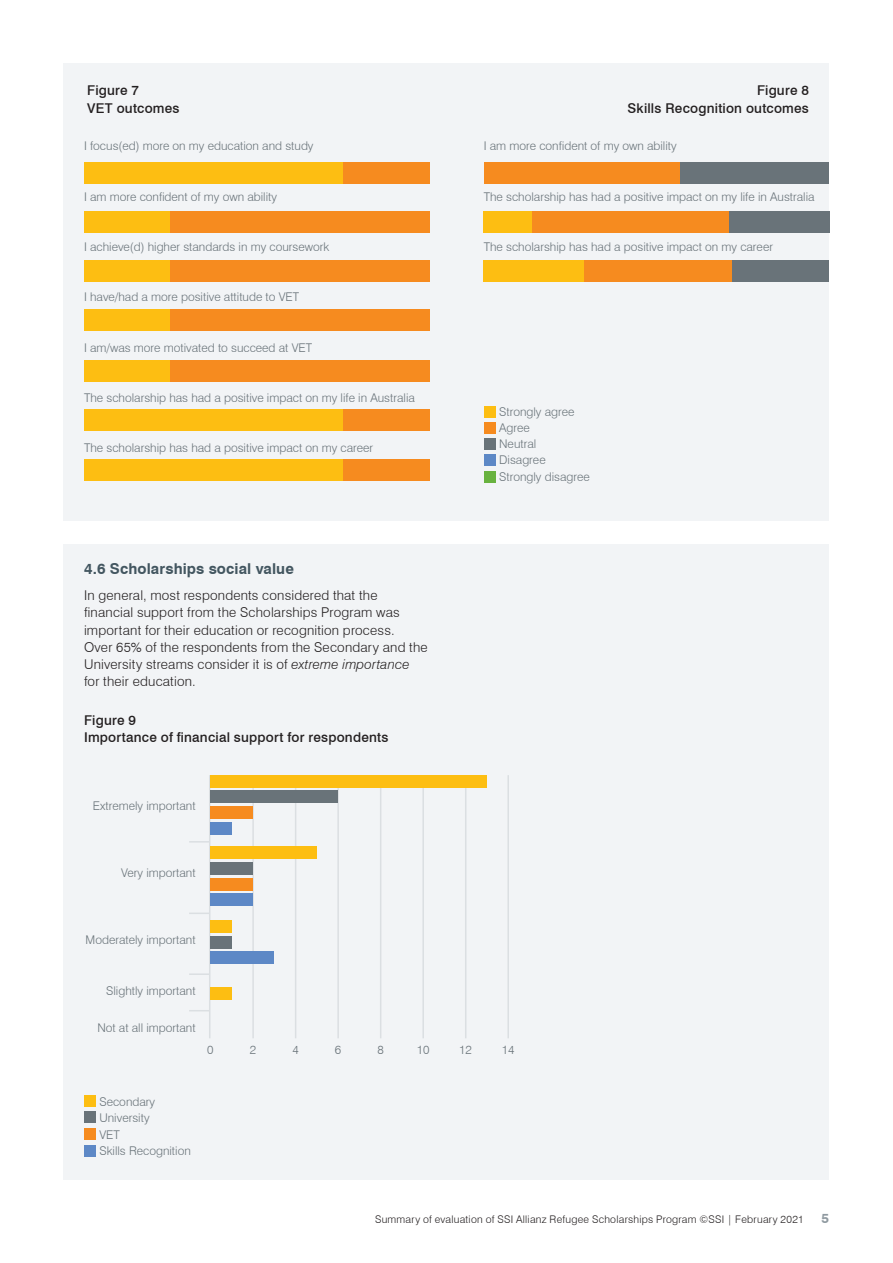
<style>
.page{position:relative;width:893px;height:1263px;background:#fff}
.page>*{position:absolute;margin:0;border:0;box-sizing:border-box;transform-origin:0 0}
.t1{font:700 15px "Swiss 721 BT";letter-spacing:.005em;color:#435660}
.t2{font:300 13.5px/17.2px "Swiss 721 BT";letter-spacing:.015em;color:#231f20}
.t3{font:500 13.5px/17.2px "Swiss 721 BT";letter-spacing:.015em;color:#231f20}
.t4{font:700 13.5px "Swiss 721 BT";color:#8f99a0}
.t5{font:300 12px/16.2px "Swiss 721 BT";color:#697379}
.t6{font:300 10.5px "Swiss 721 BT";letter-spacing:.025em;color:#231f20}
.s1{font-style:italic}
</style>
<div class="page">
<div style="left:64px;top:64px;width:765px;height:457px;background:#f2f4f6"></div>
<div style="left:64px;top:544px;width:765px;height:636px;background:#f2f4f6"></div>
<div style="left:84px;top:162px;width:259px;height:21px;background:#fdbe12"></div>
<div style="left:84px;top:409px;width:259px;height:21px;background:#fdbe12"></div>
<div style="left:84px;top:460px;width:259px;height:21px;background:#fdbe12"></div>
<div style="left:84px;top:211px;width:86px;height:21px;background:#fdbe12"></div>
<div style="left:84px;top:260px;width:86px;height:21px;background:#fdbe12"></div>
<div style="left:84px;top:309px;width:86px;height:22px;background:#fdbe12"></div>
<div style="left:84px;top:360px;width:86px;height:21px;background:#fdbe12"></div>
<div style="left:343px;top:162px;width:86px;height:21px;background:#f68b1f"></div>
<div style="left:343px;top:409px;width:86px;height:21px;background:#f68b1f"></div>
<div style="left:343px;top:460px;width:86px;height:21px;background:#f68b1f"></div>
<div style="left:170px;top:211px;width:259px;height:21px;background:#f68b1f"></div>
<div style="left:170px;top:260px;width:259px;height:21px;background:#f68b1f"></div>
<div style="left:170px;top:309px;width:259px;height:22px;background:#f68b1f"></div>
<div style="left:170px;top:360px;width:259px;height:21px;background:#f68b1f"></div>
<div style="left:484px;top:162px;width:197px;height:21px;background:#f68b1f"></div>
<div style="left:484px;top:211px;width:48px;height:21px;background:#fdbe12"></div>
<div style="left:484px;top:260px;width:100px;height:21px;background:#fdbe12"></div>
<div style="left:681px;top:162px;width:148px;height:21px;background:#697379"></div>
<div style="left:532px;top:211px;width:197px;height:21px;background:#f68b1f"></div>
<div style="left:729px;top:211px;width:100px;height:21px;background:#697379"></div>
<div style="left:584px;top:260px;width:148px;height:21px;background:#f68b1f"></div>
<div style="left:732px;top:260px;width:97px;height:21px;background:#697379"></div>
<div style="left:484px;top:406px;width:12px;height:12px;background:#fdbe12"></div>
<div style="left:484px;top:438px;width:12px;height:12px;background:#697379"></div>
<div style="left:484px;top:422px;width:12px;height:12px;background:#f68b1f"></div>
<div style="left:484px;top:454px;width:12px;height:12px;background:#5d88c6"></div>
<div style="left:484px;top:471px;width:12px;height:12px;background:#68b23f"></div>
<hr style="left:209px;top:775px;width:1px;height:263px;background:#dbdfe2">
<hr style="left:337px;top:775px;width:2px;height:263px;background:#dbdfe2">
<hr style="left:507px;top:775px;width:2px;height:263px;background:#dbdfe2">
<hr style="left:252px;top:775px;width:2px;height:263px;background:#dbdfe2">
<hr style="left:380px;top:775px;width:1px;height:263px;background:#dbdfe2">
<hr style="left:295px;top:775px;width:1px;height:263px;background:#dbdfe2">
<hr style="left:465px;top:775px;width:1px;height:263px;background:#dbdfe2">
<hr style="left:422px;top:775px;width:2px;height:263px;background:#dbdfe2">
<div style="left:210px;top:775px;width:277px;height:12px;background:#fdbe12"></div>
<div style="left:210px;top:847px;width:107px;height:12px;background:#fdbe12"></div>
<div style="left:210px;top:920px;width:22px;height:12px;background:#fdbe12"></div>
<div style="left:210px;top:987px;width:22px;height:12px;background:#fdbe12"></div>
<div style="left:210px;top:806px;width:43px;height:13px;background:#f68b1f"></div>
<div style="left:210px;top:878px;width:43px;height:12px;background:#f68b1f"></div>
<div style="left:210px;top:951px;width:64px;height:13px;background:#5d88c6"></div>
<div style="left:210px;top:791px;width:128px;height:12px;background:#697379"></div>
<div style="left:210px;top:862px;width:43px;height:12px;background:#697379"></div>
<div style="left:210px;top:936px;width:22px;height:12px;background:#697379"></div>
<div style="left:210px;top:822px;width:22px;height:12px;background:#5d88c6"></div>
<div style="left:210px;top:893px;width:43px;height:13px;background:#5d88c6"></div>
<svg style="left:189px;top:841px;width:20px;height:1px"></svg>
<hr style="left:189px;top:973px;width:21px;height:2px;background:#dbdfe2">
<svg style="left:189px;top:1010px;width:20px;height:1px"></svg>
<hr style="left:189px;top:912px;width:21px;height:2px;background:#dbdfe2">
<div style="left:84px;top:1095px;width:12px;height:12px;background:#fdbe12"></div>
<div style="left:84px;top:1111px;width:12px;height:12px;background:#697379"></div>
<div style="left:84px;top:1145px;width:12px;height:12px;background:#5d88c6"></div>
<div style="left:84px;top:1128px;width:12px;height:12px;background:#f68b1f"></div>
<p class="t3" style="left:87px;top:82px;width:94px">Figure 7<br>VET outcomes</p>
<p class="t5" style="left:84px;top:138px;width:231px">I focus(ed) more on my education and study</p>
<p class="t5" style="left:84px;top:188px;width:194px">I am more confident of my own ability</p>
<p class="t5" style="left:84px;top:239px;width:247px">I achieve(d) higher standards in my coursework</p>
<p class="t5" style="left:84px;top:289px;width:217px">I have/had a more positive attitude to VET</p>
<p class="t5" style="left:84px;top:339px;width:230px">I am/was more motivated to succeed at VET</p>
<p class="t5" style="left:84px;top:389px;width:332px">The scholarship has had a positive impact on my life in Australia</p>
<p class="t5" style="left:84px;top:440px;width:291px">The scholarship has had a positive impact on my career</p>
<p class="t1" style="left:84px;top:560px;width:211px">4.6 Scholarships social value</p>
<p class="t2" style="left:84px;top:587px;width:345px">In general, most respondents considered that the financial support from the Scholarships Program was important for their education or recognition process.<br>Over 65% of the respondents from the Secondary and the University streams consider it is of <span class="s1">extreme importance </span>for their education.</p>
<p class="t3" style="left:84px;top:711px;width:306px">Figure 9<br>Importance of financial support for respondents</p>
<p class="t5" style="left:93px;top:797px;width:104px">Extremely important</p>
<p class="t5" style="left:121px;top:864px;width:76px">Very important</p>
<p class="t5" style="left:86px;top:932px;width:112px">Moderately important</p>
<p class="t5" style="left:106px;top:982px;width:91px">Slightly important</p>
<p class="t5" style="left:97px;top:1019px;width:100px">Not at all important</p>
<p class="t3" style="left:627px;top:82px;width:183px;text-align:right">Figure 8<br>Skills Recognition outcomes</p>
<p class="t5" style="left:484px;top:138px;width:194px">I am more confident of my own ability</p>
<p class="t5" style="left:484px;top:188px;width:332px">The scholarship has had a positive impact on my life in Australia</p>
<p class="t5" style="left:484px;top:239px;width:291px">The scholarship has had a positive impact on my career</p>
<p class="t5" style="left:499px;top:403px;width:92px">Strongly agree<br>Agree<br>Neutral<br>Disagree<br>Strongly disagree</p>
<p class="t5" style="left:99px;top:1094px;width:93px">Secondary<br>University<br>VET<br>Skills Recognition</p>
<p class="t5" style="left:207px;top:1042px;width:8px">0</p>
<p class="t5" style="left:250px;top:1042px;width:8px">2</p>
<p class="t5" style="left:292px;top:1042px;width:8px">4</p>
<p class="t5" style="left:335px;top:1042px;width:8px">6</p>
<p class="t5" style="left:377px;top:1042px;width:8px">8</p>
<p class="t5" style="left:417px;top:1042px;width:14px">10</p>
<p class="t5" style="left:459px;top:1042px;width:14px">12</p>
<p class="t5" style="left:502px;top:1042px;width:14px">14</p>
<p class="t6" style="left:375px;top:1213px;width:430px">Summary of evaluation of SSI Allianz Refugee Scholarships Program ©SSI | February 2021</p>
<p class="t4" style="left:821px;top:1210px;width:9px">5</p>
</div>
